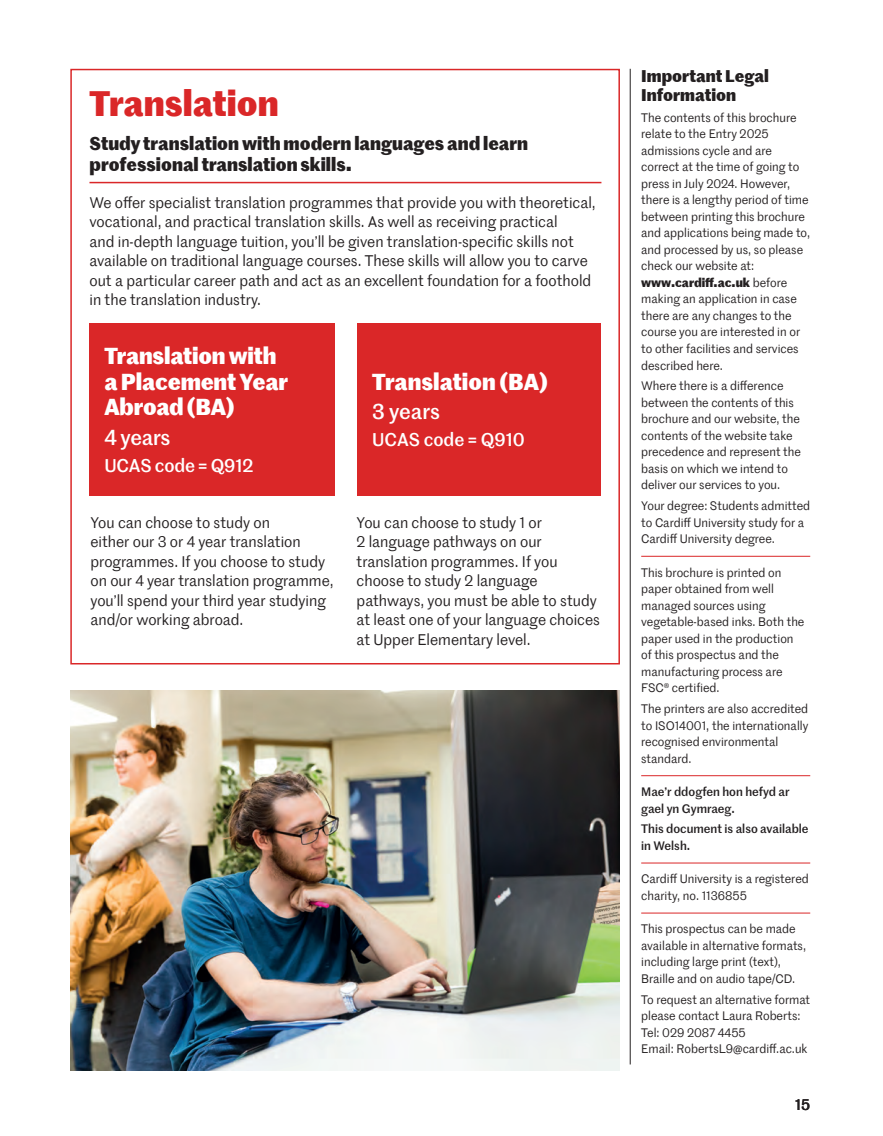
<style>
.page{position:relative;width:883px;height:1136px;background:#fff}
.page>*{position:absolute;margin:0;border:0;box-sizing:border-box;transform-origin:0 0}
.t1{font:700 34.5px "Marr Sans TT";color:#da2728}
.t2{font:700 22.5px/25.5px "Marr Sans TT";letter-spacing:-.01em;color:#fff}
.t3{font:500 21px "Marr Sans";letter-spacing:-.01em;color:#fff}
.t4{font:700 18px/21px "Marr Sans TT";color:#231f20}
.t5{font:500 18px "Marr Sans";letter-spacing:-.005em;color:#fff}
.t6{font:700 16.5px/19.5px "Marr Sans TT";color:#231f20}
.t7{font:15px/19.5px "Marr Sans TT";color:#231f20}
.t8{font:500 15px "Marr Sans";color:#231f20}
.t9{font:12px/16.5px "Marr Sans TT";color:#231f20}
.t10{font:500 12px/16.5px "Marr Sans";color:#231f20}
.s1{font-weight:700}
</style>
<div class="page">
<div style="left:70px;top:69px;width:550px;height:595px;border:2px solid #da2728"></div>
<hr style="left:89px;top:182px;width:512px;height:1px;background:#da2728">
<div style="left:89px;top:322px;width:246px;height:173px;background:#da2728"></div>
<div style="left:357px;top:322px;width:244px;height:173px;background:#da2728"></div>
<hr style="left:641px;top:556px;width:169px;height:1px;background:#da2728">
<hr style="left:641px;top:775px;width:169px;height:1px;background:#da2728">
<hr style="left:641px;top:862px;width:169px;height:1px;background:#da2728">
<hr style="left:641px;top:912px;width:169px;height:1px;background:#da2728">
<hr style="left:630px;top:69px;width:1px;height:995px;background:#231f20">
<img style="left:70px;top:690px;width:550px;height:380px">
<h1 class="t1" style="left:89px;top:77px;width:191px">Translation</h1>
<h3 class="t4" style="left:89px;top:132px;width:440px">Study translation with modern languages and learn professional translation skills.</h3>
<p class="t7" style="left:89px;top:192px;width:508px">We offer specialist translation programmes that provide you with theoretical, vocational, and practical translation skills. As well as receiving practical<br>and in-depth language tuition, you’ll be given translation-specific skills not available on traditional language courses. These skills will allow you to carve out a particular career path and act as an excellent foundation for a foothold in the translation industry.</p>
<h2 class="t2" style="left:104px;top:341px;width:185px">Translation with a Placement Year<br>Abroad (BA)</h2>
<h3 class="t3" style="left:104px;top:422px;width:68px">4 years</h3>
<h3 class="t5" style="left:104px;top:452px;width:150px">UCAS code = Q912</h3>
<h2 class="t2" style="left:372px;top:367px;width:177px">Translation (BA)</h2>
<h3 class="t3" style="left:372px;top:396px;width:69px">3 years</h3>
<h3 class="t5" style="left:372px;top:426px;width:154px">UCAS code = Q910</h3>
<p class="t7" style="left:91px;top:511px;width:245px">You can choose to study on<br>either our 3 or 4 year translation programmes. If you choose to study on our 4 year translation programme, you’ll spend your third year studying and/or working abroad.</p>
<p class="t7" style="left:357px;top:511px;width:245px">You can choose to study 1 or<br>2 language pathways on our translation programmes. If you choose to study 2 language pathways, you must be able to study at least one of your language choices at Upper Elementary level.</p>
<h3 class="t6" style="left:641px;top:65px;width:129px">Important Legal<br>Information</h3>
<p class="t9" style="left:641px;top:109px;width:170px">The contents of this brochure relate to the Entry 2025 admissions cycle and are correct at the time of going to press in July 2024. However, there is a lengthy period of time between printing this brochure and applications being made to, and processed by us, so please check our website at: <span class="s1">www.cardiff.ac.uk</span> before making an application in case there are any changes to the course you are interested in or to other facilities and services described here.</p>
<p class="t9" style="left:641px;top:377px;width:161px">Where there is a difference between the contents of this brochure and our website, the contents of the website take precedence and represent the basis on which we intend to deliver our services to you.</p>
<p class="t9" style="left:641px;top:497px;width:171px">Your degree: Students admitted to Cardiff University study for a<br>Cardiff University degree.</p>
<p class="t9" style="left:641px;top:563px;width:165px">This brochure is printed on paper obtained from well managed sources using vegetable-based inks. Both the paper used in the production of this prospectus and the manufacturing process are<br>FSC® certified.</p>
<p class="t9" style="left:641px;top:699px;width:169px">The printers are also accredited to ISO14001, the internationally recognised environmental standard.</p>
<p class="t10" style="left:641px;top:782px;width:150px">Mae’r ddogfen hon hefyd ar gael yn Gymraeg.</p>
<p class="t10" style="left:641px;top:820px;width:169px">This document is also available in Welsh.</p>
<p class="t9" style="left:641px;top:870px;width:169px">Cardiff University is a registered charity, no. 1136855</p>
<p class="t9" style="left:641px;top:920px;width:166px">This prospectus can be made available in alternative formats, including large print (text),<br>Braille and on audio tape/CD.</p>
<p class="t9" style="left:641px;top:990px;width:171px">To request an alternative format please contact Laura Roberts:<br>Tel: 029 2087 4455<br>Email: RobertsL9@cardiff.ac.uk</p>
<p class="t8" style="left:795px;top:1093px;width:17px">15</p>
</div>
